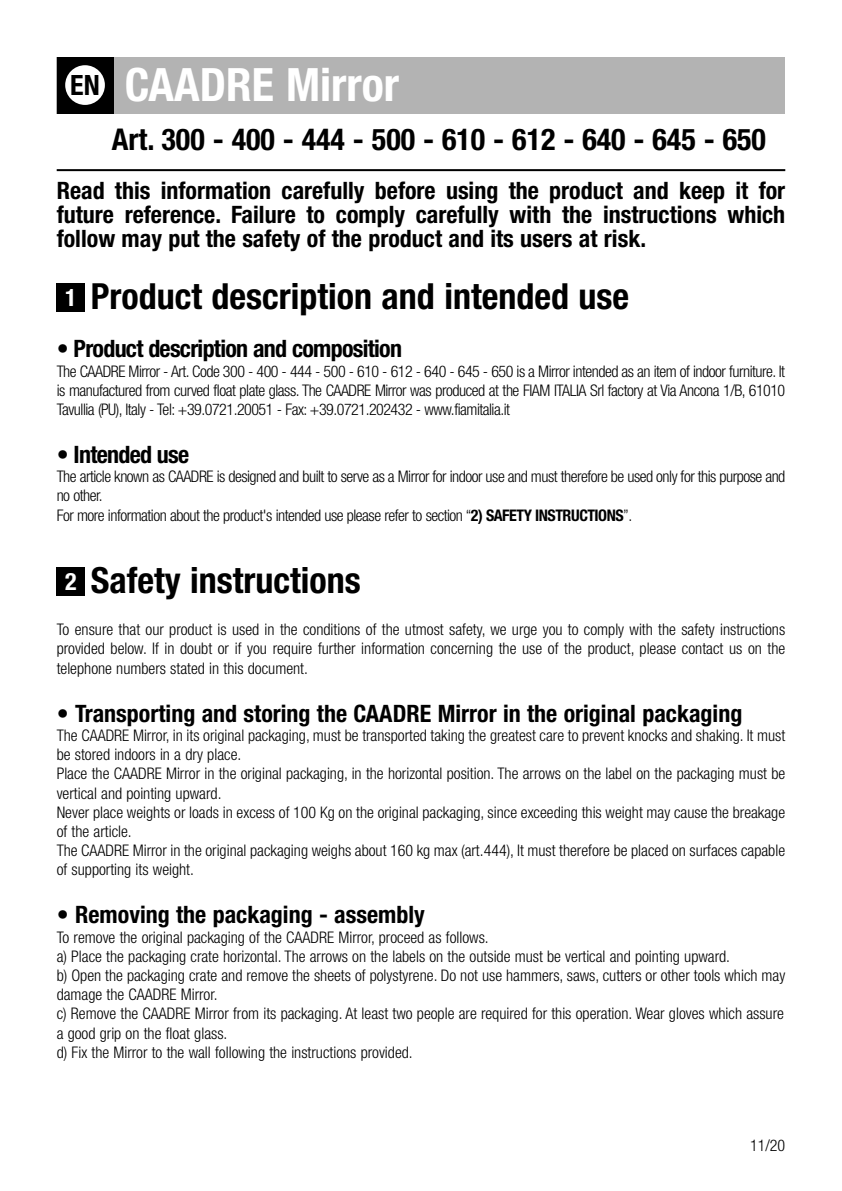
<style>
.page{position:relative;width:842px;height:1191px;background:#fff}
.page>*{position:absolute;margin:0;border:0;box-sizing:border-box;transform-origin:0 0}
.t1{font:700 condensed 46px "Helvetica Neue LT Std";color:#fff}
.t2{font:700 condensed 36px "Helvetica Neue LT Std";color:#000}
.t3{font:700 condensed 30px "Helvetica Neue LT Std";color:#000}
.t4{font:700 condensed 28px "Helvetica Neue LT Std";color:#000}
.t5{font:700 condensed 24px/24px "Helvetica Neue LT Std";color:#000;text-align:justify}
.t6{font:700 condensed 24px "Helvetica Neue LT Std";letter-spacing:-.03em;color:#000}
.t7{font:700 condensed 24px "Helvetica Neue LT Std";color:#fff}
.t8{font:300 condensed 16px/19.2px "Helvetica Neue LT Std";color:#000;text-align:justify}
.t9{font:300 condensed 16px/19.2px "Helvetica Neue LT Std";letter-spacing:-.03em;color:#000}
.s1{font-weight:700}
</style>
<div class="page">
<div style="left:57px;top:57px;width:728px;height:56px;background:#b3b3b3"></div>
<div style="left:57px;top:283px;width:28px;height:29px;background:#000"></div>
<div style="left:57px;top:567px;width:28px;height:28px;background:#000"></div>
<hr style="left:57px;top:169px;width:728px;height:2px;background:#000">
<div style="left:57px;top:57px;width:56px;height:56px;background:#000"></div>
<div style="left:65px;top:65px;width:40px;height:40px;background:#fff;border-radius:50%"></div>
<h3 class="t4" style="left:70px;top:68px;width:31px">EN</h3>
<h1 class="t1" style="left:125px;top:57px;width:276px">CAADRE Mirror</h1>
<h3 class="t3" style="left:112px;top:122px;width:655px">Art. 300 - 400 - 444 - 500 - 610 - 612 - 640 - 645 - 650</h3>
<h3 class="t5" style="left:57px;top:178px;width:730px">Read this information carefully before using the product and keep it for future reference. Failure to comply carefully with the instructions which follow may put the safety of the product and its users at risk.</h3>
<h2 class="t2" style="left:91px;top:275px;width:540px">Product description and intended use</h2>
<h3 class="t6" style="left:57px;top:334px;width:347px">• Product description and composition</h3>
<p class="t8" style="left:57px;top:361px;width:730px">The CAADRE Mirror - Art. Code 300 - 400 - 444 - 500 - 610 - 612 - 640 - 645 - 650 is a Mirror intended as an item of indoor furniture. It is manufactured from curved float plate glass. The CAADRE Mirror was produced at the FIAM ITALIA Srl factory at Via Ancona 1/B, 61010<br>Tavullia (PU), Italy - Tel: +39.0721.20051 - Fax: +39.0721.202432 - www.fiamitalia.it</p>
<h3 class="t6" style="left:57px;top:440px;width:134px">• Intended use</h3>
<p class="t9" style="left:57px;top:467px;width:730px">The article known as CAADRE is designed and built to serve as a Mirror for indoor use and must therefore be used only for this purpose and no other.<br>For more information about the product's intended use please refer to section “<span class="s1">2) SAFETY INSTRUCTIONS</span>”.</p>
<h3 class="t7" style="left:65px;top:283px;width:13px">1</h3>
<h3 class="t7" style="left:65px;top:567px;width:13px">2</h3>
<h2 class="t2" style="left:91px;top:558px;width:271px">Safety instructions</h2>
<p class="t8" style="left:57px;top:620px;width:730px">To ensure that our product is used in the conditions of the utmost safety, we urge you to comply with the safety instructions provided below. If in doubt or if you require further information concerning the use of the product, please contact us on the telephone numbers stated in this document.</p>
<h3 class="t5" style="left:57px;top:701px;width:687px">• Transporting and storing the CAADRE Mirror in the original packaging</h3>
<p class="t8" style="left:57px;top:725px;width:730px;text-align:left">The CAADRE Mirror, in its original packaging, must be transported taking the greatest care to prevent knocks and shaking. It must be stored indoors in a dry place.<br>Place the CAADRE Mirror in the original packaging, in the horizontal position. The arrows on the label on the packaging must be vertical and pointing upward.<br>Never place weights or loads in excess of 100 Kg on the original packaging, since exceeding this weight may cause the breakage of the article.<br>The CAADRE Mirror in the original packaging weighs about 160 kg max (art.444), It must therefore be placed on surfaces capable of supporting its weight.</p>
<h3 class="t5" style="left:57px;top:902px;width:370px">• Removing the packaging - assembly</h3>
<p class="t8" style="left:57px;top:927px;width:730px;text-align:left">To remove the original packaging of the CAADRE Mirror, proceed as follows.<br>a) Place the packaging crate horizontal. The arrows on the labels on the outside must be vertical and pointing upward.<br>b) Open the packaging crate and remove the sheets of polystyrene. Do not use hammers, saws, cutters or other tools which may damage the CAADRE Mirror.<br>c) Remove the CAADRE Mirror from its packaging. At least two people are required for this operation. Wear gloves which assure a good grip on the float glass.<br>d) Fix the Mirror to the wall following the instructions provided.</p>
<p class="t8" style="left:750px;top:1135px;width:37px">11/20</p>
</div>
